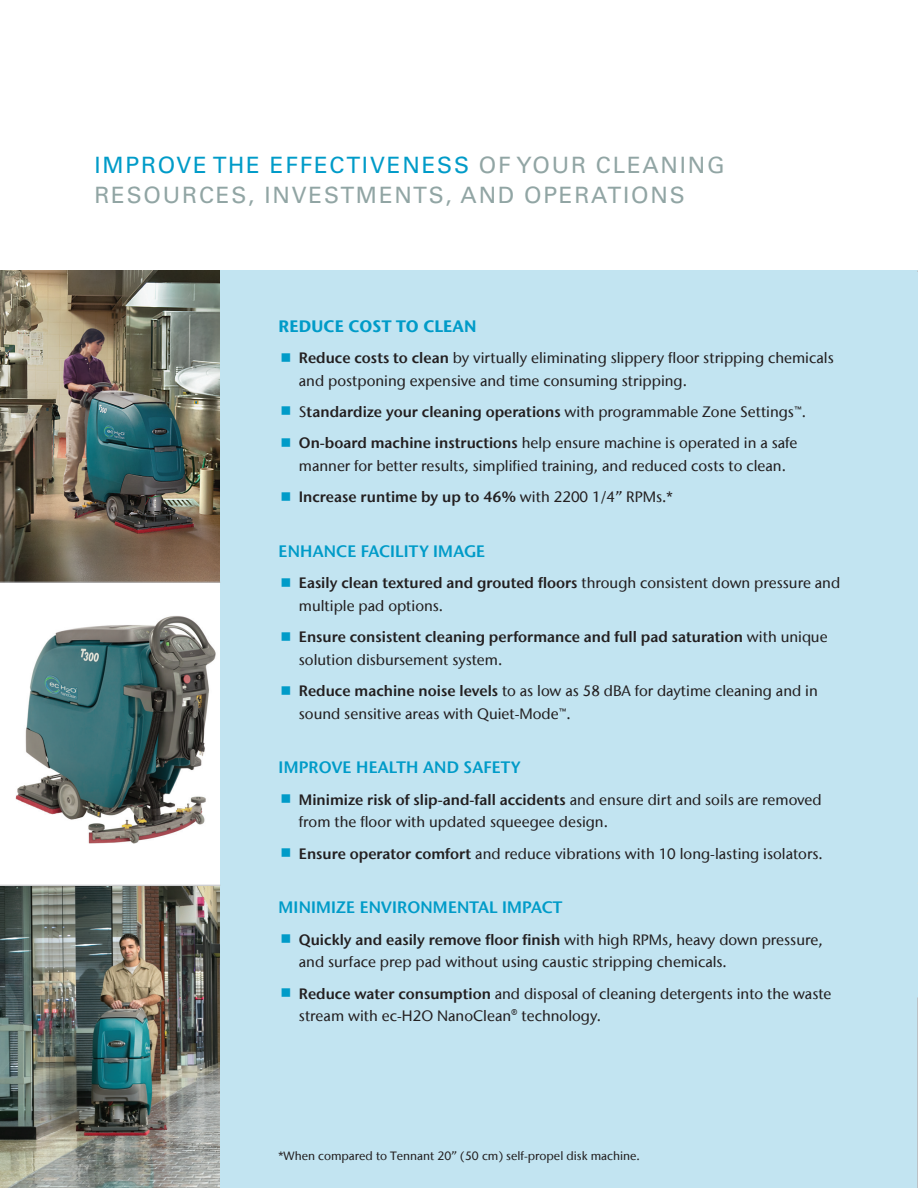
<style>
.page{position:relative;width:918px;height:1188px;background:#fff}
.page>*{position:absolute;margin:0;border:0;box-sizing:border-box;transform-origin:0 0}
.t1{font:22.5px/30px "Univers LT Std";letter-spacing:.08em;color:#91a5a4}
.inside_subhead{font:600 16.5px "Stone Sans IIITC Com";letter-spacing:.01em;color:#009bc8}
.inside_subhead-2{font:700 16.5px "Stone Sans IIITC Com";letter-spacing:.01em;color:#009bc8}
.Inside_paragraph_cop{font:500 15px/22.5px "Stone Sans IIITC Com";color:#231f20}
.Inside_paragraph_cop-2{font:600 15px/22.5px "Stone Sans IIITC Com";color:#231f20}
.Inside_paragraph_cop-3{font:500 12px "Stone Sans IIITC Com";color:#231f20}
.s1{color:#009bc8}
.s2{font-weight:600}
.s3{font-weight:500}
</style>
<div class="page">
<img style="left:0;top:886px;width:220px;height:302px">
<img style="left:15px;top:616px;width:201px;height:228px">
<img style="left:0;top:271px;width:220px;height:311px">
<div style="left:220px;top:271px;width:698px;height:917px;background:#c2e4f1"></div>
<hr style="left:917px;top:997px;width:1px;height:191px;background:#bcbdc0">
<hr style="left:0;top:582px;width:220px;height:1px;background:#bcbdc0">
<hr style="left:0;top:885px;width:220px;height:1px;background:#bcbdc0">
<p class="t1" style="left:94px;top:150px;width:632px"><span class="s1">IMPROVE THE EFFECTIVENESS</span> OF YOUR CLEANING<br>RESOURCES, INVESTMENTS, AND OPERATIONS</p>
<p class="inside_subhead-2" style="left:279px;top:315px;width:199px">REDUCE COST TO CLEAN</p>
<p class="Inside_paragraph_cop" style="left:299px;top:346px;width:536px"><span class="s2">Reduce costs to clean</span> by virtually eliminating slippery floor stripping chemicals and postponing expensive and time consuming stripping.</p>
<p class="Inside_paragraph_cop-2" style="left:299px;top:400px;width:509px"><span class="s3">S</span>tandardize your cleaning operations <span class="s3">with programmable Zone Settings™.</span></p>
<p class="Inside_paragraph_cop" style="left:299px;top:432px;width:500px"><span class="s2">On-board machine instructions</span> help ensure machine is operated in a safe manner for better results, simplified training, and reduced costs to clean.</p>
<p class="Inside_paragraph_cop-2" style="left:299px;top:486px;width:375px">Increase runtime by up to 46% <span class="s3">with 2200 1/4” RPMs.*</span></p>
<p class="inside_subhead" style="left:279px;top:541px;width:208px">ENHANCE FACILITY IMAGE</p>
<p class="Inside_paragraph_cop" style="left:299px;top:572px;width:543px"><span class="s2">Easily clean textured and grouted floors</span> through consistent down pressure and multiple pad options.</p>
<p class="Inside_paragraph_cop-2" style="left:299px;top:625px;width:530px">Ensure consistent cleaning performance and full pad saturation <span class="s3">with unique solution disbursement system.</span></p>
<p class="Inside_paragraph_cop" style="left:299px;top:679px;width:520px"><span class="s2">Reduce machine noise levels</span> to as low as 58 dBA for daytime cleaning and in sound sensitive areas with Quiet-Mode™.</p>
<p class="inside_subhead" style="left:279px;top:757px;width:243px">IMPROVE HEALTH AND SAFETY</p>
<p class="Inside_paragraph_cop" style="left:299px;top:788px;width:524px"><span class="s2">Minimize risk of slip-and-fall accidents</span> and ensure dirt and soils are removed from the floor with updated squeegee design.</p>
<p class="Inside_paragraph_cop" style="left:299px;top:842px;width:525px"><span class="s2">Ensure operator comfort</span> and reduce vibrations with 10 long-lasting isolators.</p>
<p class="inside_subhead" style="left:279px;top:897px;width:285px">MINIMIZE ENVIRONMENTAL IMPACT</p>
<p class="Inside_paragraph_cop" style="left:299px;top:928px;width:525px"><span class="s2">Quickly and easily remove floor finish</span> with high RPMs, heavy down pressure, and surface prep pad without using caustic stripping chemicals.</p>
<p class="Inside_paragraph_cop" style="left:299px;top:982px;width:534px"><span class="s2">Reduce water consumption</span> and disposal of cleaning detergents into the waste stream with ec-H2O NanoClean® technology.</p>
<p class="Inside_paragraph_cop-3" style="left:279px;top:1148px;width:363px">*When compared to Tennant 20” (50 cm) self-propel disk machine.</p>
</div>
